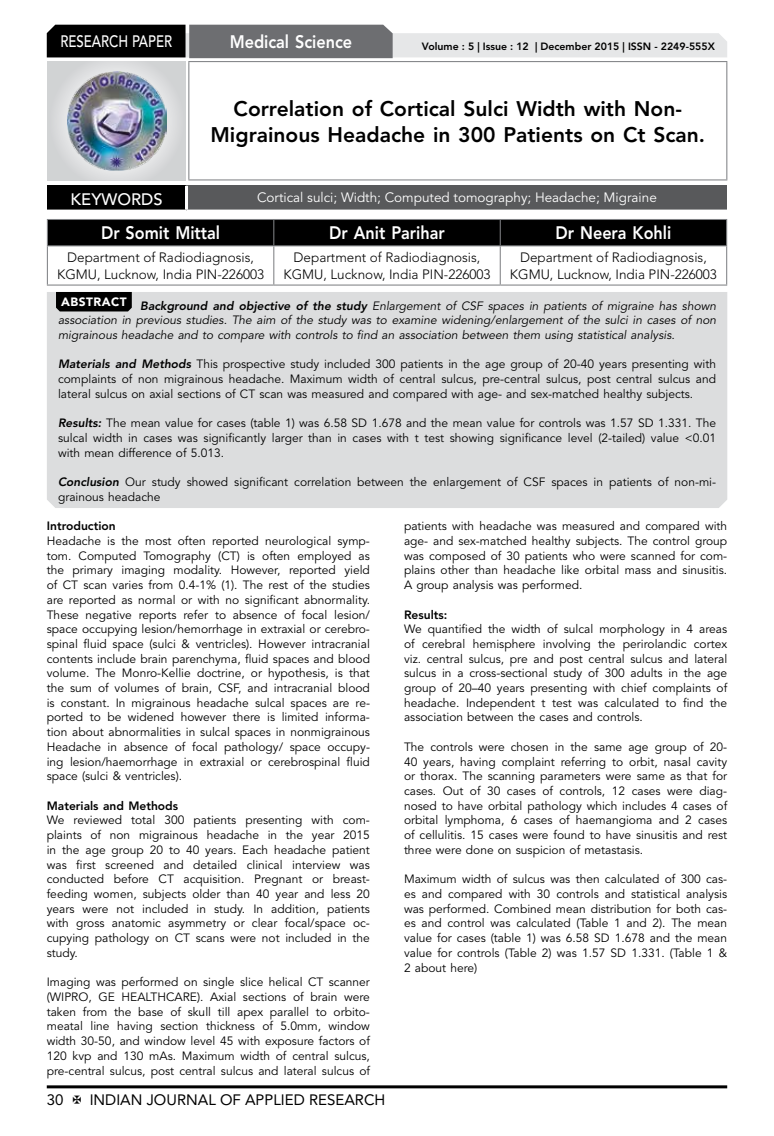
<style>
.page{position:relative;width:774px;height:1136px;background:#fff}
.page>*{position:absolute;margin:0;border:0;box-sizing:border-box;transform-origin:0 0}
.t1{font:800 21px/26.2px "Avenir LT Std";color:#000;text-align:center}
.t2{font:800 18px "Avenir LT Std";color:#fff;scale:.9 1}
.t3{font:500 16.5px "Avenir LT Std";color:#fff;scale:.8 1}
.t4{font:500 16.5px "Avenir LT Std";color:#fff}
.t5{font:15px "Avenir LT Std";color:#000}
.t6{font:300 13.5px/16.2px "Avenir LT Std";color:#000;text-align:center}
.t7{font:13.5px "Avenir LT Std";color:#fff}
.t8{font:12px/14.7px "Avenir LT Std";color:#000;text-align:justify}
.t9{font:italic 12px/14.7px "Avenir LT Std";color:#000;text-align:justify}
.t10{font:800 12px "Avenir LT Std";color:#000}
.t11{font:800 10.5px "Avenir LT Std";color:#000}
.s1{font-weight:800}
.s2{font-weight:800;font-style:italic}
</style>
<div class="page">
<hr style="left:47px;top:1085px;width:680px;height:3px;background:#000">
<div style="left:48px;top:62px;width:137px;height:118px;background:linear-gradient(to right,#d9dadb,#d9dadb)"></div>
<img style="left:68px;top:71px;width:99px;height:100px">
<svg style="left:47px;top:25px;width:680px;height:33px;background:#979899"></svg>
<hr style="left:188px;top:61px;width:539px;height:1px;background:#808285">
<hr style="left:188px;top:62px;width:1px;height:117px;background:#808285">
<hr style="left:726px;top:62px;width:1px;height:117px;background:#808285">
<hr style="left:188px;top:179px;width:539px;height:1px;background:#808285">
<div style="left:47px;top:219px;width:680px;height:26px;background:#000"></div>
<hr style="left:47px;top:245px;width:227px;height:1px;background:#808285">
<hr style="left:47px;top:246px;width:1px;height:38px;background:#808285">
<hr style="left:274px;top:245px;width:226px;height:1px;background:#808285">
<hr style="left:273px;top:246px;width:1px;height:38px;background:#808285">
<hr style="left:500px;top:245px;width:227px;height:1px;background:#808285">
<hr style="left:500px;top:246px;width:1px;height:38px;background:#808285">
<hr style="left:726px;top:246px;width:1px;height:38px;background:#808285">
<hr style="left:47px;top:284px;width:227px;height:1px;background:#808285">
<hr style="left:274px;top:284px;width:226px;height:1px;background:#808285">
<hr style="left:500px;top:284px;width:227px;height:1px;background:#808285">
<div style="left:47px;top:186px;width:139px;height:25px;background:#000"></div>
<div style="left:186px;top:186px;width:541px;height:25px;background:#58595b"></div>
<hr style="left:185px;top:186px;width:3px;height:23px;background:#fff">
<hr style="left:47px;top:209px;width:139px;height:3px;background:#fff">
<hr style="left:186px;top:209px;width:541px;height:3px;background:#fff">
<div style="left:47px;top:292px;width:680px;height:216px;background:#dcddde"></div>
<svg style="left:56px;top:292px;width:76px;height:19px"></svg>
<h3 class="t3" style="left:60px;top:32px;width:139px">RESEARCH PAPER</h3>
<h2 class="t2" style="left:230px;top:31px;width:138px">Medical Science</h2>
<p class="t11" style="left:422px;top:41px;width:294px">Volume : 5 | Issue : 12 | December 2015 | ISSN - 2249-555X</p>
<h1 class="t1" style="left:210px;top:95px;width:496px">Correlation of Cortical Sulci Width with Non-<br>Migrainous Headache in 300 Patients on Ct Scan.</h1>
<h3 class="t4" style="left:71px;top:189px;width:94px">KEYWORDS</h3>
<p class="t7" style="left:257px;top:190px;width:401px">Cortical sulci; Width; Computed tomography; Headache; Migraine</p>
<h2 class="t2" style="left:101px;top:222px;width:134px">Dr Somit Mittal</h2>
<h2 class="t2" style="left:329px;top:222px;width:130px">Dr Anit Parihar</h2>
<h2 class="t2" style="left:555px;top:222px;width:130px">Dr Neera Kohli</h2>
<p class="t6" style="left:57px;top:250px;width:208px">Department of Radiodiagnosis,<br>KGMU, Lucknow, India PIN-226003</p>
<p class="t6" style="left:283px;top:250px;width:208px">Department of Radiodiagnosis,<br>KGMU, Lucknow, India PIN-226003</p>
<p class="t6" style="left:510px;top:250px;width:208px">Department of Radiodiagnosis,<br>KGMU, Lucknow, India PIN-226003</p>
<p class="t9" style="left:58px;top:298px;width:660px"><sup>ABSTRACT</sup> <span class="s1">Background and objective of the study</span> Enlargement of CSF spaces in patients of migraine has shown association in previous studies. The aim of the study was to examine widening/enlargement of the sulci in cases of non migrainous headache and to compare with controls to find an association between them using statistical analysis.</p>
<p class="t8" style="left:58px;top:357px;width:660px"><span class="s2">Materials and Methods</span> This prospective study included 300 patients in the age group of 20-40 years presenting with complaints of non migrainous headache. Maximum width of central sulcus, pre-central sulcus, post central sulcus and lateral sulcus on axial sections of CT scan was measured and compared with age- and sex-matched healthy subjects.</p>
<p class="t8" style="left:58px;top:416px;width:660px"><span class="s2">Results:</span> The mean value for cases (table 1) was 6.58 SD 1.678 and the mean value for controls was 1.57 SD 1.331. The sulcal width in cases was significantly larger than in cases with t test showing significance level (2-tailed) value &lt;0.01 with mean difference of 5.013.</p>
<p class="t8" style="left:58px;top:475px;width:660px"><span class="s2">Conclusion</span> Our study showed significant correlation between the enlargement of CSF spaces in patients of non-mi&shy;grainous headache</p>
<p class="t10" style="left:47px;top:519px;width:70px">Introduction</p>
<p class="t8" style="left:47px;top:533px;width:325px">Headache is the most often reported neurological symp&shy;tom. Computed Tomography (CT) is often employed as the primary imaging modality. However, reported yield of CT scan varies from 0.4-1% (1). The rest of the studies are reported as normal or with no significant abnormality.<br>These negative reports refer to absence of focal lesion/ space occupying lesion/hemorrhage in extraxial or cerebro&shy;spinal fluid space (sulci &amp; ventricles). However intracranial contents include brain parenchyma, fluid spaces and blood volume. The Monro-Kellie doctrine, or hypothesis, is that the sum of volumes of brain, CSF, and intracranial blood is constant. In migrainous headache sulcal spaces are re&shy;ported to be widened however there is limited informa&shy;tion about abnormalities in sulcal spaces in nonmigrainous Headache in absence of focal pathology/ space occupy&shy;ing lesion/haemorrhage in extraxial or cerebrospinal fluid space (sulci &amp; ventricles).</p>
<p class="t10" style="left:47px;top:798px;width:133px">Materials and Methods</p>
<p class="t8" style="left:47px;top:813px;width:325px">We reviewed total 300 patients presenting with com&shy;plaints of non migrainous headache in the year 2015 in the age group 20 to 40 years. Each headache patient was first screened and detailed clinical interview was conducted before CT acquisition. Pregnant or breast&shy;feeding women, subjects older than 40 year and less 20 years were not included in study. In addition, patients with gross anatomic asymmetry or clear focal/space oc&shy;cupying pathology on CT scans were not included in the study.</p>
<p class="t8" style="left:47px;top:974px;width:325px">Imaging was performed on single slice helical CT scanner (WIPRO, GE HEALTHCARE). Axial sections of brain were taken from the base of skull till apex parallel to orbito&shy;meatal line having section thickness of 5.0mm, window width 30-50, and window level 45 with exposure factors of 120 kvp and 130 mAs. Maximum width of central sulcus, pre-central sulcus, post central sulcus and lateral sulcus of</p>
<p class="t8" style="left:404px;top:519px;width:325px">patients with headache was measured and compared with age- and sex-matched healthy subjects. The control group was composed of 30 patients who were scanned for com&shy;plains other than headache like orbital mass and sinusitis.<br>A group analysis was performed.</p>
<p class="t10" style="left:404px;top:607px;width:45px">Results:</p>
<p class="t8" style="left:404px;top:622px;width:325px">We quantified the width of sulcal morphology in 4 areas of cerebral hemisphere involving the perirolandic cortex viz. central sulcus, pre and post central sulcus and lateral sulcus in a cross-sectional study of 300 adults in the age group of 20–40 years presenting with chief complaints of headache. Independent t test was calculated to find the association between the cases and controls.</p>
<p class="t8" style="left:404px;top:739px;width:325px">The controls were chosen in the same age group of 20- 40 years, having complaint referring to orbit, nasal cavity or thorax. The scanning parameters were same as that for cases. Out of 30 cases of controls, 12 cases were diag&shy;nosed to have orbital pathology which includes 4 cases of orbital lymphoma, 6 cases of haemangioma and 2 cases of cellulitis. 15 cases were found to have sinusitis and rest three were done on suspicion of metastasis.</p>
<p class="t8" style="left:404px;top:872px;width:325px">Maximum width of sulcus was then calculated of 300 cas&shy;es and compared with 30 controls and statistical analysis was performed. Combined mean distribution for both cas&shy;es and control was calculated (Table 1 and 2). The mean value for cases (table 1) was 6.58 SD 1.678 and the mean value for controls (Table 2) was 1.57 SD 1.331. (Table 1 &amp; 2 about here)</p>
<p class="t5" style="left:47px;top:1090px;width:18px">30</p>
<p class="t5" style="left:90px;top:1090px;width:297px">INDIAN JOURNAL OF APPLIED RESEARCH</p>
</div>
